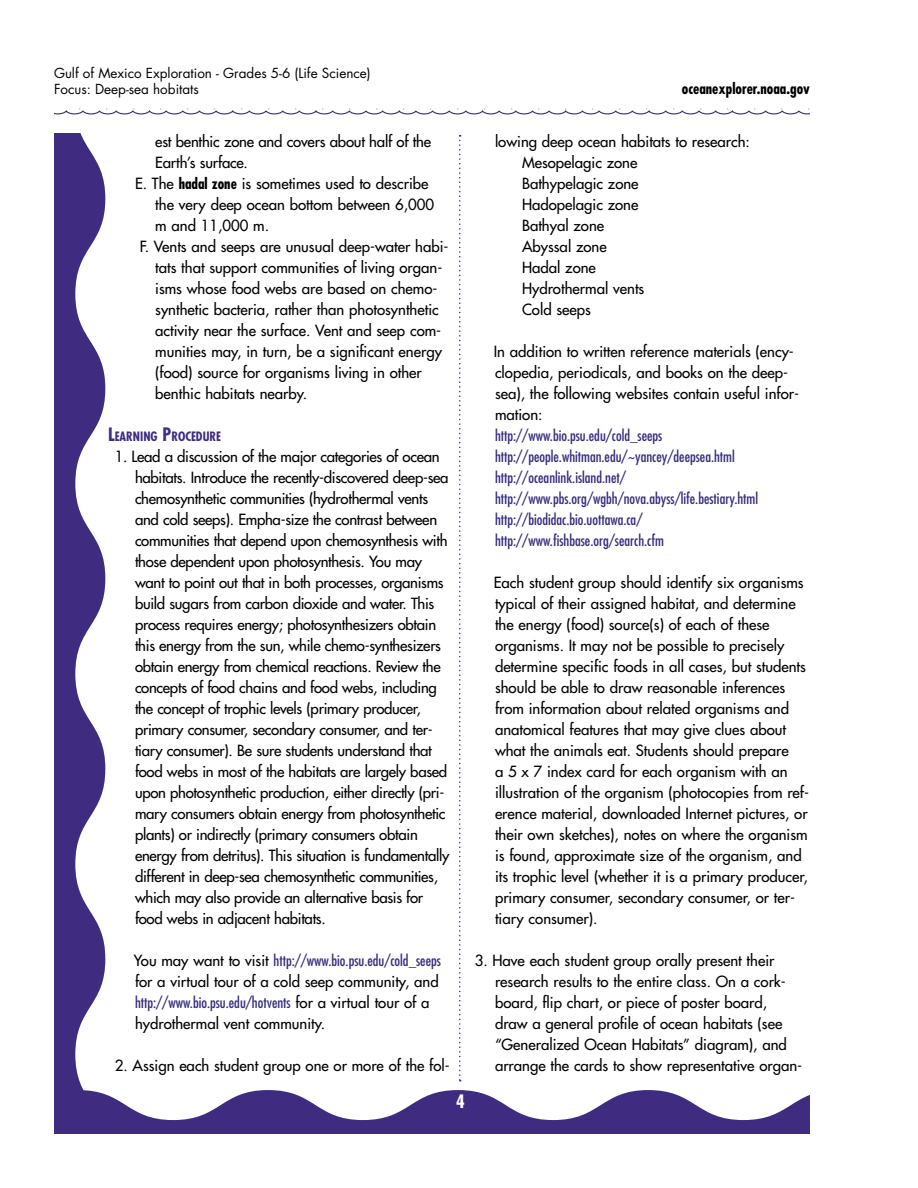
<style>
.page{position:relative;width:918px;height:1188px;background:#fff}
.page>*{position:absolute;margin:0;border:0;box-sizing:border-box;transform-origin:0 0}
.t1{font:700 condensed 18px "Futura";color:#fff}
.LP__txt{font:15px/21px "Futura";color:#000}
.LP__txt-2{font:15px/21px "Futura";letter-spacing:-.02em;color:#000}
.Indent_sub_text_w{font:15px/21px "Futura";color:#000}
.LP__txt-3{font:condensed 15px "Futura";color:#362e7e}
.t2{font:700 condensed 15px "Futura";color:#000}
.t3{font:13.5px/16.2px "Futura";color:#000}
.Sub_head{font:700 condensed 12.6px "Futura";color:#3f2d81}
.s1{font-weight:700;font-stretch:condensed}
.s2{font-size:18px}
.s3{font-stretch:condensed;color:#362e7e}
</style>
<div class="page">
<svg style="left:54px;top:134px;width:51px;height:956px;fill:#3f2c81"></svg>
<svg style="left:54px;top:1090px;width:756px;height:44px"></svg>
<svg style="left:54px;top:108px;width:756px;height:7px"></svg>
<svg style="left:459px;top:135px;width:2px;height:947px"></svg>
<p class="t3" style="left:54px;top:65px;width:318px">Gulf of Mexico Exploration - Grades 5-6 (Life Science)<br>Focus: Deep-sea hobitats</p>
<p class="t2" style="left:682px;top:79px;width:130px">oceanexplorer.noaa.gov</p>
<p class="Indent_sub_text_w" style="left:155px;top:131px;width:277px">est benthic zone and covers about half of the<br>Earth’s surface.</p>
<p class="Indent_sub_text_w" style="left:155px;top:173px;width:280px;text-indent:-20px">E. The <span class="s1">hadal zone</span> is sometimes used to describe the very deep ocean bottom between 6,000 m and 11,000 m.</p>
<p class="Indent_sub_text_w" style="left:155px;top:236px;width:295px;text-indent:-15px">F. Vents and seeps are unusual deep-water habi&shy;tats that support communities of living organ&shy;isms whose food webs are based on chemo&shy;synthetic bacteria, rather than photosynthetic activity near the surface. Vent and seep com&shy;munities may, in turn, be a significant energy (food) source for organisms living in other benthic habitats nearby.</p>
<p class="Sub_head" style="left:108px;top:428px;width:115px"><span class="s2">L</span>EARNING <span class="s2">P</span>ROCEDURE</p>
<p class="LP__txt-2" style="left:135px;top:446px;width:316px;text-indent:-20px">1. Lead a discussion of the major categories of ocean habitats. Introduce the recently-discovered deep-sea chemosynthetic communities (hydrothermal vents and cold seeps). Empha-size the contrast between communities that depend upon chemosynthesis with those dependent upon photosynthesis. You may want to point out that in both processes, organisms build sugars from carbon dioxide and water. This process requires energy; photosynthesizers obtain this energy from the sun, while chemo-synthesizers obtain energy from chemical reactions. Review the concepts of food chains and food webs, including the concept of trophic levels (primary producer, primary consumer, secondary consumer, and ter&shy;tiary consumer). Be sure students understand that food webs in most of the habitats are largely based upon photosynthetic production, either directly (pri&shy;mary consumers obtain energy from photosynthetic plants) or indirectly (primary consumers obtain energy from detritus). This situation is fundamentally different in deep-sea chemosynthetic communities, which may also provide an alternative basis for food webs in adjacent habitats.</p>
<p class="LP__txt" style="left:134px;top:950px;width:309px">You may want to visit <span class="s3">http://www.bio.psu.edu/cold_seeps </span>for a virtual tour of a cold seep community, and <span class="s3">http://www.bio.psu.edu/hotvents</span> for a virtual tour of a hydrothermal vent community.</p>
<p class="LP__txt" style="left:115px;top:1055px;width:337px">2. Assign each student group one or more of the fol-</p>
<p class="t1" style="left:456px;top:1090px;width:10px">4</p>
<p class="LP__txt" style="left:495px;top:131px;width:256px">lowing deep ocean habitats to research:</p>
<p class="LP__txt" style="left:522px;top:152px;width:117px">Mesopelagic zone</p>
<p class="LP__txt" style="left:522px;top:173px;width:118px">Bathypelagic zone</p>
<p class="LP__txt" style="left:522px;top:194px;width:118px">Hadopelagic zone</p>
<p class="LP__txt" style="left:522px;top:215px;width:84px">Bathyal zone</p>
<p class="LP__txt" style="left:522px;top:236px;width:86px">Abyssal zone</p>
<p class="LP__txt" style="left:522px;top:257px;width:75px">Hadal zone</p>
<p class="LP__txt" style="left:522px;top:278px;width:124px">Hydrothermal vents</p>
<p class="LP__txt" style="left:522px;top:299px;width:70px">Cold seeps</p>
<p class="LP__txt" style="left:494px;top:341px;width:307px">In addition to written reference materials (ency&shy;clopedia, periodicals, and books on the deep&shy;sea), the following websites contain useful infor&shy;mation:</p>
<p class="LP__txt-3" style="left:495px;top:426px;width:169px">http://www.bio.psu.edu/cold_seeps</p>
<p class="LP__txt-3" style="left:495px;top:447px;width:241px">http://people.whitman.edu/~yancey/deepsea.html</p>
<p class="LP__txt-3" style="left:495px;top:468px;width:132px">http://oceanlink.island.net/</p>
<p class="LP__txt-3" style="left:495px;top:489px;width:265px">http://www.pbs.org/wgbh/nova.abyss/life.bestiary.html</p>
<p class="LP__txt-3" style="left:495px;top:510px;width:149px">http://biodidac.bio.uottawa.ca/</p>
<p class="LP__txt-3" style="left:495px;top:531px;width:171px">http://www.fishbase.org/search.cfm</p>
<p class="LP__txt" style="left:494px;top:572px;width:317px">Each student group should identify six organisms typical of their assigned habitat, and determine the energy (food) source(s) of each of these organisms. It may not be possible to precisely determine specific foods in all cases, but students should be able to draw reasonable inferences from information about related organisms and anatomical features that may give clues about what the animals eat. Students should prepare<br>a 5 x 7 index card for each organism with an illustration of the organism (photocopies from ref&shy;erence material, downloaded Internet pictures, or their own sketches), notes on where the organism is found, approximate size of the organism, and its trophic level (whether it is a primary producer, primary consumer, secondary consumer, or ter&shy;tiary consumer).</p>
<p class="LP__txt" style="left:495px;top:950px;width:309px;text-indent:-20px">3. Have each student group orally present their research results to the entire class. On a cork&shy;board, flip chart, or piece of poster board, draw a general profile of ocean habitats (see “Generalized Ocean Habitats” diagram), and arrange the cards to show representative organ-</p>
</div>
